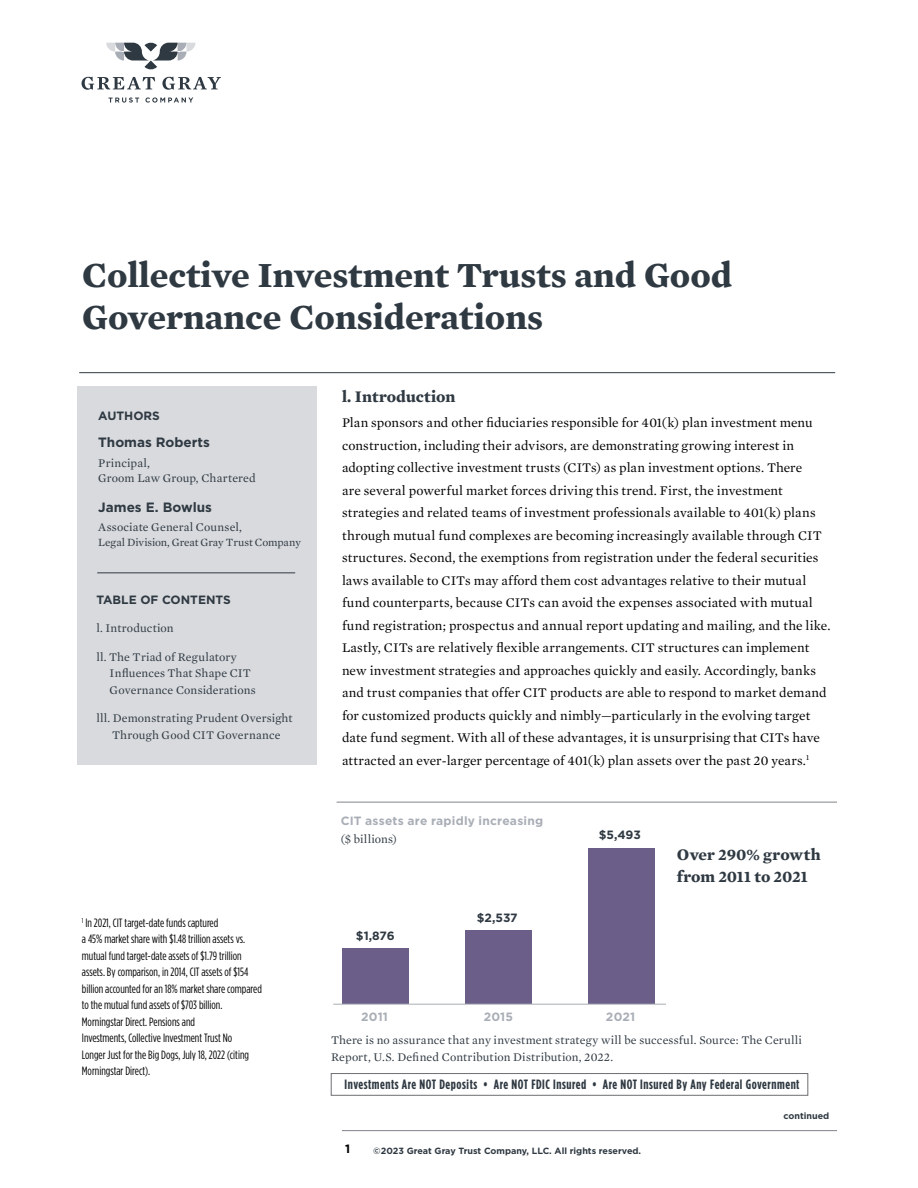
<style>
.page{position:relative;width:918px;height:1188px;background:#fff}
.page>*{position:absolute;margin:0;border:0;box-sizing:border-box;transform-origin:0 0}
.t1{font:700 36px/42px "Mercury Text G1";color:#2f3942}
.t2{font:700 16.5px/22.5px "Mercury Text G1";color:#2f3942}
.t3{font:13.5px/22.5px "Mercury Text G1";letter-spacing:.005em;color:#000}
.t4{font:700 13.5px "Gotham Condensed";letter-spacing:.04em;color:#2f3942}
.t5{font:700 13.5px "Gotham";color:#2f3942}
.t6{font:12px/16.5px "Gotham Condensed";color:#000}
.t7{font:12px/16.5px "Mercury Text G1";letter-spacing:.01em;color:#2f3942}
.t8{font:700 12px "Gotham";letter-spacing:.02em;color:#a9aeb6}
.t9{font:700 12px "Gotham";color:#2f3942}
.t10{font:700 12px "Gotham";color:#000}
.t11{font:11.25px "Mercury Text G1";letter-spacing:-.01em;color:#2f3942}
.t12{font:700 9px "Gotham";color:#2f3942}
</style>
<div class="page">
<hr style="left:342px;top:1130px;width:495px;height:1px;background:#80838a">
<svg style="left:82px;top:77px;width:73px;height:13px"></svg>
<svg style="left:162px;top:77px;width:59px;height:13px"></svg>
<svg style="left:109px;top:97px;width:30px;height:6px"></svg>
<svg style="left:145px;top:97px;width:48px;height:6px"></svg>
<svg style="left:106px;top:42px;width:89px;height:28px"></svg>
<hr style="left:79px;top:372px;width:756px;height:1px;background:#2f3942">
<div style="left:77px;top:386px;width:240px;height:379px;background:#d8dade"></div>
<hr style="left:337px;top:802px;width:500px;height:1px;background:#80838a">
<div style="left:342px;top:949px;width:67px;height:55px;background:#6b5e89"></div>
<div style="left:465px;top:931px;width:67px;height:73px;background:#6b5e89"></div>
<div style="left:588px;top:848px;width:67px;height:156px;background:#6b5e89"></div>
<hr style="left:333px;top:1004px;width:333px;height:1px;background:#a9aeb6">
<hr style="left:97px;top:572px;width:198px;height:1px;background:#2f3942">
<div style="left:331px;top:1073px;width:477px;height:23px;border:1px solid #6d6e71"></div>
<h1 class="t1" style="left:82px;top:254px;width:652px">Collective Investment Trusts and Good<br>Governance Considerations</h1>
<p class="t9" style="left:98px;top:408px;width:63px">AUTHORS</p>
<p class="t5" style="left:98px;top:433px;width:113px">Thomas Roberts</p>
<p class="t7" style="left:98px;top:455px;width:159px;line-height:15px">Principal,<br>Groom Law Group, Chartered</p>
<p class="t5" style="left:98px;top:498px;width:115px">James E. Bowlus</p>
<p class="t7" style="left:98px;top:519px;width:145px">Associate General Counsel,</p>
<p class="t11" style="left:98px;top:536px;width:204px">Legal Division, Great Gray Trust Company</p>
<p class="t9" style="left:96px;top:591px;width:136px">TABLE OF CONTENTS</p>
<p class="t7" style="left:96px;top:620px;width:79px">l. Introduction</p>
<p class="t7" style="left:110px;top:649px;width:148px;text-indent:-13px">ll. The Triad of Regulatory<br>Influences That Shape CIT<br>Governance Considerations</p>
<p class="t7" style="left:96px;top:710px;width:198px;text-align:center">lll. Demonstrating Prudent Oversight<br>Through Good CIT Governance</p>
<p class="t6" style="left:82px;top:914px;width:181px"><sup>1</sup> In 2021, CIT target-date funds captured<br>a 45% market share with $1.48 trillion assets vs. mutual fund target-date assets of $1.79 trillion assets. By comparison, in 2014, CIT assets of $154 billion accounted for an 18% market share compared to the mutual fund assets of $703 billion.<br>Morningstar Direct. Pensions and<br>Investments, Collective Investment Trust No<br>Longer Just for the Big Dogs, July 18, 2022 (citing Morningstar Direct).</p>
<p class="t2" style="left:342px;top:385px;width:115px">l. Introduction</p>
<p class="t3" style="left:342px;top:411px;width:490px">Plan sponsors and other fiduciaries responsible for 401(k) plan investment menu construction, including their advisors, are demonstrating growing interest in adopting collective investment trusts (CITs) as plan investment options. There<br>are several powerful market forces driving this trend. First, the investment strategies and related teams of investment professionals available to 401(k) plans through mutual fund complexes are becoming increasingly available through CIT structures. Second, the exemptions from registration under the federal securities laws available to CITs may afford them cost advantages relative to their mutual fund counterparts, because CITs can avoid the expenses associated with mutual fund registration; prospectus and annual report updating and mailing, and the like.<br>Lastly, CITs are relatively flexible arrangements. CIT structures can implement new investment strategies and approaches quickly and easily. Accordingly, banks and trust companies that offer CIT products are able to respond to market demand for customized products quickly and nimbly—particularly in the evolving target date fund segment. With all of these advantages, it is unsurprising that CITs have attracted an ever-larger percentage of 401(k) plan assets over the past 20 years.<sup>1</sup></p>
<p class="t8" style="left:341px;top:812px;width:204px">CIT assets are rapidly increasing</p>
<p class="t7" style="left:341px;top:830px;width:58px">($ billions)</p>
<p class="t9" style="left:356px;top:928px;width:40px">$1,876</p>
<p class="t9" style="left:477px;top:910px;width:42px">$2,537</p>
<p class="t9" style="left:599px;top:827px;width:44px">$5,493</p>
<p class="t8" style="left:361px;top:1009px;width:28px">2011</p>
<p class="t8" style="left:484px;top:1009px;width:31px">2015</p>
<p class="t8" style="left:606px;top:1009px;width:31px">2021</p>
<p class="t2" style="left:677px;top:843px;width:145px">Over 290% growth from 2011 to 2021</p>
<p class="t7" style="left:331px;top:1032px;width:472px">There is no assurance that any investment strategy will be successful. Source: The Cerulli<br>Report, U.S. Defined Contribution Distribution, 2022.</p>
<p class="t4" style="left:345px;top:1077px;width:456px">Investments Are NOT Deposits • Are NOT FDIC Insured • Are NOT Insured By Any Federal Government</p>
<p class="t10" style="left:345px;top:1141px;width:7px">1</p>
<p class="t12" style="left:373px;top:1144px;width:269px">©2023 Great Gray Trust Company, LLC. All rights reserved.</p>
<p class="t12" style="left:783px;top:1110px;width:47px">continued</p>
</div>
